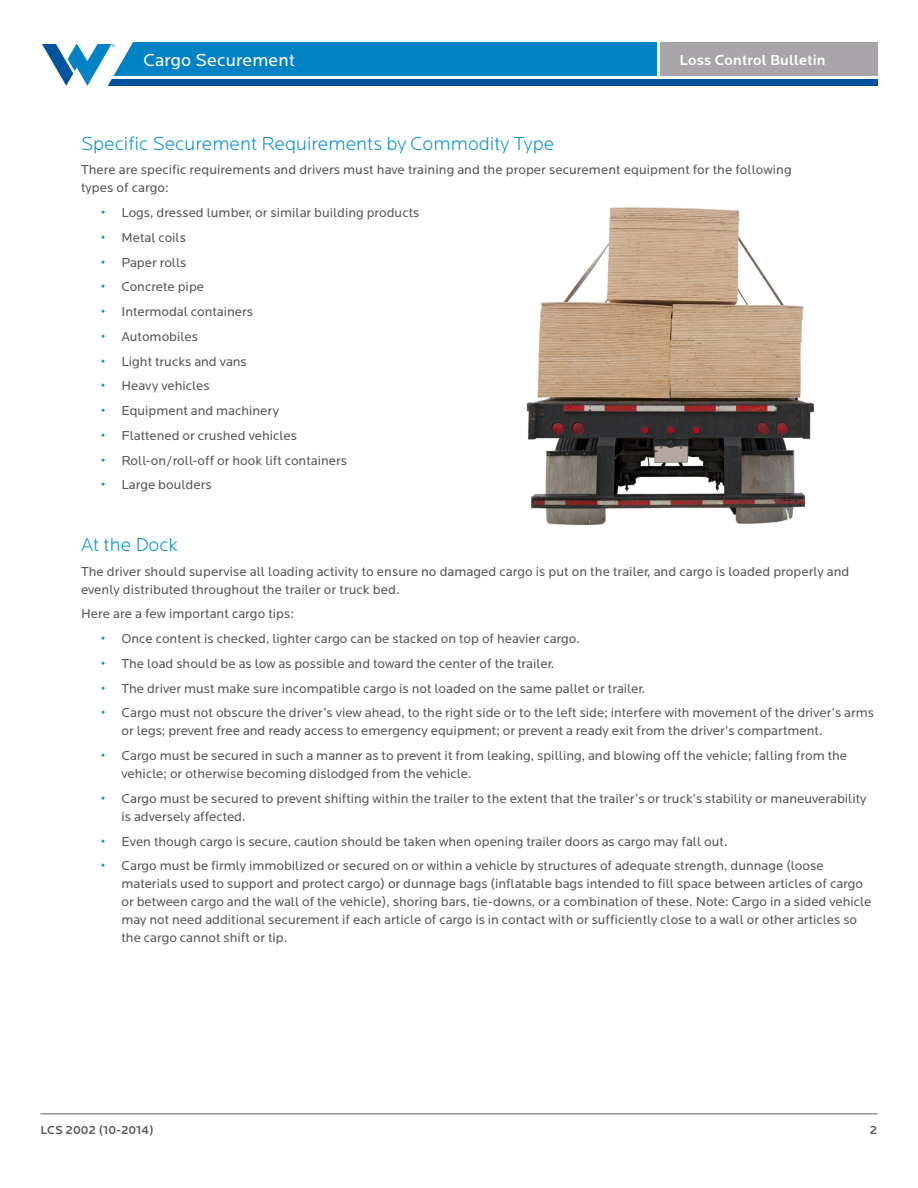
<style>
.page{position:relative;width:918px;height:1188px;background:#fff}
.page>*{position:absolute;margin:0;border:0;box-sizing:border-box;transform-origin:0 0}
.Header_-_sub_1{font:300 19.5px "Locator";color:#0d93cf}
.t1{font:18px "Locator";letter-spacing:.01em;color:#fff}
.t2{font:500 15px "Locator";letter-spacing:.01em;color:#fff}
.Body_Copy{font:13.5px/18px "Locator";color:#57585a}
.t3{font:500 12px "Locator";letter-spacing:-.005em;color:#57585a}
.s1{font-weight:700;color:#0d93cf}
</style>
<div class="page">
<hr style="left:40px;top:1113px;width:838px;height:1px;background:#939598">
<img style="left:526px;top:207px;width:289px;height:319px">
<div style="left:108px;top:42px;width:549px;height:34px;background:#0082c5"></div>
<div style="left:108px;top:79px;width:770px;height:7px;background:#0153a0"></div>
<div style="left:660px;top:42px;width:218px;height:34px;background:#a7a5a8"></div>
<svg style="left:42px;top:42px;width:91px;height:44px"></svg>
<p class="t1" style="left:143px;top:50px;width:153px">Cargo Securement</p>
<p class="t2" style="left:680px;top:51px;width:147px">Loss Control Bulletin</p>
<p class="Header_-_sub_1" style="left:81px;top:133px;width:475px">Specific Securement Requirements by Commodity Type</p>
<p class="Body_Copy" style="left:81px;top:161px;width:712px">There are specific requirements and drivers must have training and the proper securement equipment for the following types of cargo:</p>
<p class="Body_Copy" style="left:101px;top:204px;width:320px"><span class="s1">•</span> Logs, dressed lumber, or similar building products</p>
<p class="Body_Copy" style="left:101px;top:229px;width:86px"><span class="s1">•</span> Metal coils</p>
<p class="Body_Copy" style="left:101px;top:254px;width:87px"><span class="s1">•</span> Paper rolls</p>
<p class="Body_Copy" style="left:101px;top:278px;width:104px"><span class="s1">•</span> Concrete pipe</p>
<p class="Body_Copy" style="left:101px;top:303px;width:153px"><span class="s1">•</span> Intermodal containers</p>
<p class="Body_Copy" style="left:101px;top:328px;width:98px"><span class="s1">•</span> Automobiles</p>
<p class="Body_Copy" style="left:101px;top:353px;width:147px"><span class="s1">•</span> Light trucks and vans</p>
<p class="Body_Copy" style="left:101px;top:377px;width:110px"><span class="s1">•</span> Heavy vehicles</p>
<p class="Body_Copy" style="left:101px;top:402px;width:179px"><span class="s1">•</span> Equipment and machinery</p>
<p class="Body_Copy" style="left:101px;top:427px;width:197px"><span class="s1">•</span> Flattened or crushed vehicles</p>
<p class="Body_Copy" style="left:101px;top:452px;width:247px"><span class="s1">•</span> Roll-on/roll-off or hook lift containers</p>
<p class="Body_Copy" style="left:101px;top:476px;width:112px"><span class="s1">•</span> Large boulders</p>
<p class="Header_-_sub_1" style="left:81px;top:534px;width:99px">At the Dock</p>
<p class="Body_Copy" style="left:81px;top:563px;width:770px">The driver should supervise all loading activity to ensure no damaged cargo is put on the trailer, and cargo is loaded properly and evenly distributed throughout the trailer or truck bed.</p>
<p class="Body_Copy" style="left:81px;top:605px;width:215px">Here are a few important cargo tips:</p>
<p class="Body_Copy" style="left:101px;top:630px;width:480px"><span class="s1">•</span> Once content is checked, lighter cargo can be stacked on top of heavier cargo.</p>
<p class="Body_Copy" style="left:101px;top:655px;width:455px"><span class="s1">•</span> The load should be as low as possible and toward the center of the trailer.</p>
<p class="Body_Copy" style="left:101px;top:680px;width:545px"><span class="s1">•</span> The driver must make sure incompatible cargo is not loaded on the same pallet or trailer.</p>
<p class="Body_Copy" style="left:122px;top:704px;width:754px;text-indent:-20px"><span class="s1">•</span> Cargo must not obscure the driver’s view ahead, to the right side or to the left side; interfere with movement of the driver’s arms or legs; prevent free and ready access to emergency equipment; or prevent a ready exit from the driver’s compartment.</p>
<p class="Body_Copy" style="left:122px;top:747px;width:727px;text-indent:-20px"><span class="s1">•</span> Cargo must be secured in such a manner as to prevent it from leaking, spilling, and blowing off the vehicle; falling from the vehicle; or otherwise becoming dislodged from the vehicle.</p>
<p class="Body_Copy" style="left:122px;top:790px;width:747px;text-indent:-20px"><span class="s1">•</span> Cargo must be secured to prevent shifting within the trailer to the extent that the trailer’s or truck’s stability or maneuverability is adversely affected.</p>
<p class="Body_Copy" style="left:101px;top:833px;width:628px"><span class="s1">•</span> Even though cargo is secure, caution should be taken when opening trailer doors as cargo may fall out.</p>
<p class="Body_Copy" style="left:122px;top:857px;width:752px;text-indent:-20px"><span class="s1">•</span> Cargo must be firmly immobilized or secured on or within a vehicle by structures of adequate strength, dunnage (loose materials used to support and protect cargo) or dunnage bags (inflatable bags intended to fill space between articles of cargo or between cargo and the wall of the vehicle), shoring bars, tie-downs, or a combination of these. Note: Cargo in a sided vehicle may not need additional securement if each article of cargo is in contact with or sufficiently close to a wall or other articles so the cargo cannot shift or tip.</p>
<p class="t3" style="left:40px;top:1123px;width:115px">LCS 2002 (10-2014)</p>
<p class="t3" style="left:870px;top:1123px;width:9px">2</p>
</div>
